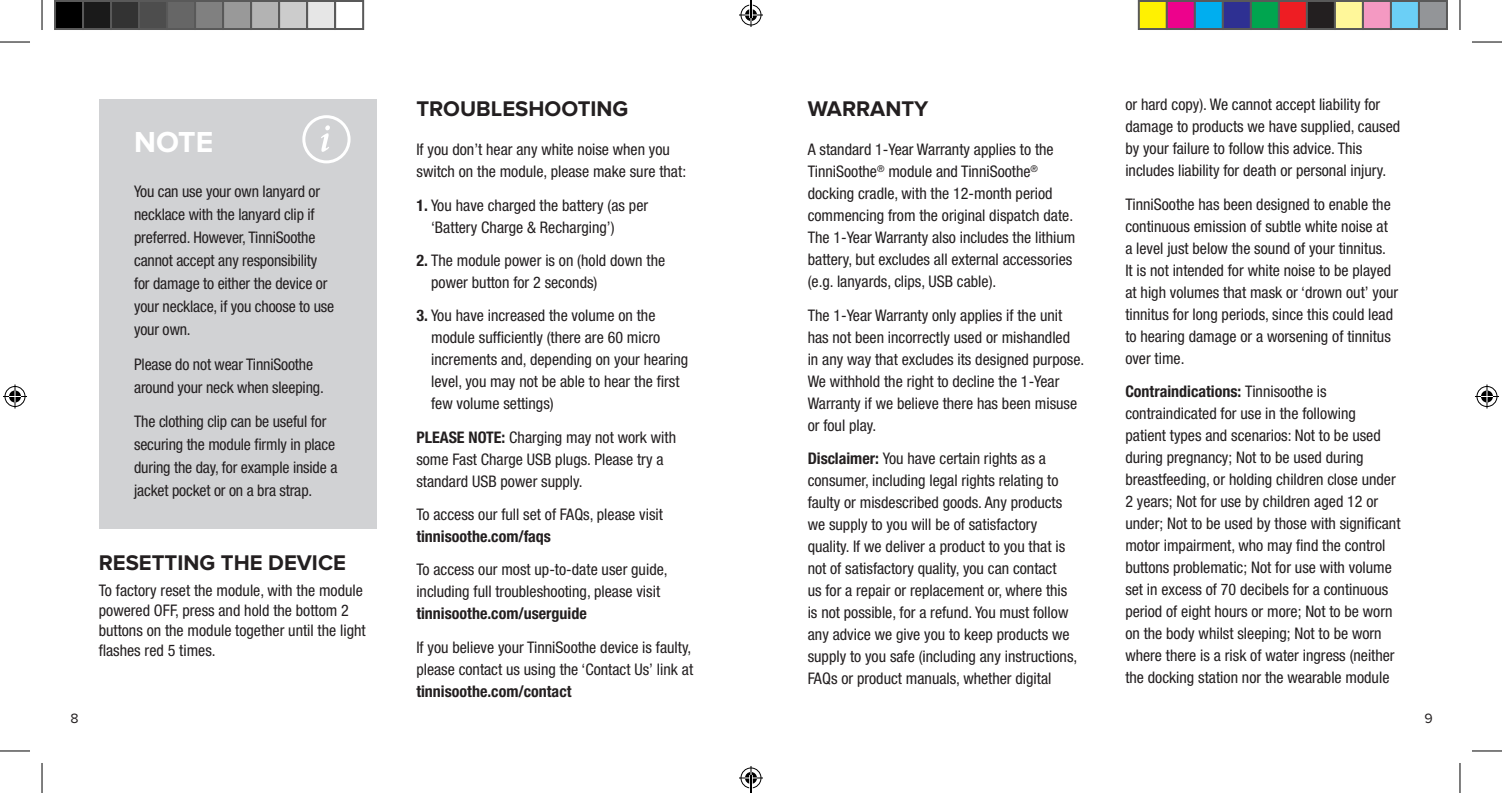
<style>
.page{position:relative;width:1502px;height:793px;background:#fff}
.page>*{position:absolute;margin:0;border:0;box-sizing:border-box;transform-origin:0 0}
.t1{font:700 30px "Proxima Nova";color:#fff}
.t2{font:700 22px "Proxima Nova";color:#231f20}
.t3{font:condensed 16px/22px "Helvetica Neue LT Std";color:#231f20}
.t4{font:700 condensed 16px "Helvetica Neue LT Std";color:#231f20}
.t5{font:14px "Proxima Nova";color:#231f20}
.s1{font-weight:700}
</style>
<div class="page">
<div style="left:99px;top:99px;width:277px;height:429px;background:#d1d2d4"></div>
<svg style="left:321px;top:125px;width:9px;height:27px"></svg>
<div style="left:302px;top:115px;width:48px;height:48px;border:3px solid #fff;border-radius:50%"></div>
<hr style="left:0;top:42px;width:30px;height:1px;background:#000">
<hr style="left:1471px;top:42px;width:30px;height:1px;background:#000">
<hr style="left:0;top:750px;width:30px;height:1px;background:#000">
<hr style="left:1471px;top:750px;width:30px;height:1px;background:#000">
<hr style="left:42px;top:0;width:1px;height:30px;background:#000">
<hr style="left:42px;top:763px;width:1px;height:30px;background:#000">
<hr style="left:1459px;top:0;width:1px;height:30px;background:#000">
<hr style="left:1459px;top:763px;width:1px;height:30px;background:#000">
<svg style="left:3px;top:384px;width:24px;height:24px"></svg>
<svg style="left:1475px;top:384px;width:23px;height:24px"></svg>
<div style="left:55px;top:1px;width:28px;height:28px;background:#000"></div>
<div style="left:54px;top:0;width:30px;height:30px;border:2px solid #595959"></div>
<div style="left:83px;top:1px;width:28px;height:28px;background:#1a1a1a"></div>
<div style="left:82px;top:0;width:30px;height:30px;border:2px solid #595959"></div>
<div style="left:111px;top:1px;width:28px;height:28px;background:#333"></div>
<div style="left:110px;top:0;width:30px;height:30px;border:2px solid #595959"></div>
<div style="left:139px;top:1px;width:28px;height:28px;background:#4d4d4d"></div>
<div style="left:138px;top:0;width:30px;height:30px;border:2px solid #595959"></div>
<div style="left:167px;top:1px;width:28px;height:28px;background:#666"></div>
<div style="left:166px;top:0;width:30px;height:30px;border:2px solid #595959"></div>
<div style="left:195px;top:1px;width:28px;height:28px;background:#808080"></div>
<div style="left:194px;top:0;width:30px;height:30px;border:2px solid #595959"></div>
<div style="left:223px;top:1px;width:28px;height:28px;background:#999"></div>
<div style="left:222px;top:0;width:30px;height:30px;border:2px solid #595959"></div>
<div style="left:251px;top:1px;width:28px;height:28px;background:#b3b3b3"></div>
<div style="left:250px;top:0;width:30px;height:30px;border:2px solid #595959"></div>
<div style="left:279px;top:1px;width:28px;height:28px;background:#ccc"></div>
<div style="left:278px;top:0;width:30px;height:30px;border:2px solid #595959"></div>
<div style="left:307px;top:1px;width:28px;height:28px;background:#e6e6e6"></div>
<div style="left:306px;top:0;width:30px;height:30px;border:2px solid #595959"></div>
<div style="left:334px;top:0;width:30px;height:30px;border:2px solid #595959"></div>
<div style="left:1138px;top:1px;width:28px;height:28px;background:#fff101"></div>
<div style="left:1137px;top:0;width:30px;height:30px;border:2px solid #595959"></div>
<div style="left:1166px;top:1px;width:28px;height:28px;background:#ed028c"></div>
<div style="left:1165px;top:0;width:30px;height:30px;border:2px solid #595959"></div>
<div style="left:1194px;top:1px;width:28px;height:28px;background:#00aeef"></div>
<div style="left:1193px;top:0;width:30px;height:30px;border:2px solid #595959"></div>
<div style="left:1222px;top:1px;width:28px;height:28px;background:#2e3092"></div>
<div style="left:1221px;top:0;width:30px;height:30px;border:2px solid #595959"></div>
<div style="left:1250px;top:1px;width:28px;height:28px;background:#00a54f"></div>
<div style="left:1249px;top:0;width:30px;height:30px;border:2px solid #595959"></div>
<div style="left:1278px;top:1px;width:28px;height:28px;background:#ee1d23"></div>
<div style="left:1277px;top:0;width:30px;height:30px;border:2px solid #595959"></div>
<div style="left:1306px;top:1px;width:28px;height:28px;background:#231f20"></div>
<div style="left:1305px;top:0;width:30px;height:30px;border:2px solid #595959"></div>
<div style="left:1334px;top:1px;width:28px;height:28px;background:#fff79a"></div>
<div style="left:1333px;top:0;width:30px;height:30px;border:2px solid #595959"></div>
<div style="left:1362px;top:1px;width:28px;height:28px;background:#f499c2"></div>
<div style="left:1361px;top:0;width:30px;height:30px;border:2px solid #595959"></div>
<div style="left:1390px;top:1px;width:28px;height:28px;background:#6bcff6"></div>
<div style="left:1389px;top:0;width:30px;height:30px;border:2px solid #595959"></div>
<div style="left:1418px;top:1px;width:28px;height:28px;background:#939598"></div>
<div style="left:1417px;top:0;width:30px;height:30px;border:2px solid #595959"></div>
<svg style="left:739px;top:0;width:24px;height:27px"></svg>
<svg style="left:739px;top:766px;width:24px;height:27px"></svg>
<h1 class="t1" style="left:134px;top:124px;width:81px">NOTE</h1>
<p class="t3" style="left:134px;top:180px;width:202px;line-height:23px">You can use your own lanyard or necklace with the lanyard clip if preferred. However, TinniSoothe cannot accept any responsibility for damage to either the device or your necklace, if you choose to use your own.</p>
<p class="t3" style="left:134px;top:352px;width:191px;line-height:23px">Please do not wear TinniSoothe around your neck when sleeping.</p>
<p class="t3" style="left:134px;top:410px;width:205px;line-height:23px">The clothing clip can be useful for securing the module firmly in place during the day, for example inside a jacket pocket or on a bra strap.</p>
<h2 class="t2" style="left:99px;top:550px;width:249px">RESETTING THE DEVICE</h2>
<p class="t3" style="left:99px;top:580px;width:268px;line-height:20px">To factory reset the module, with the module powered OFF, press and hold the bottom 2 buttons on the module together until the light flashes red 5 times.</p>
<h2 class="t2" style="left:416px;top:96px;width:213px">TROUBLESHOOTING</h2>
<p class="t3" style="left:416px;top:138px;width:271px">If you don’t hear any white noise when you switch on the module, please make sure that:</p>
<p class="t3" style="left:431px;top:194px;width:218px;text-indent:-15px"><span class="s1">1.</span> You have charged the battery (as per ‘Battery Charge &amp; Recharging’)</p>
<p class="t3" style="left:431px;top:249px;width:235px;text-indent:-15px"><span class="s1">2.</span> The module power is on (hold down the power button for 2 seconds)</p>
<p class="t3" style="left:431px;top:304px;width:259px;text-indent:-15px"><span class="s1">3.</span> You have increased the volume on the module sufficiently (there are 60 micro increments and, depending on your hearing level, you may not be able to hear the first few volume settings)</p>
<p class="t3" style="left:416px;top:426px;width:261px"><span class="s1">PLEASE NOTE:</span> Charging may not work with some Fast Charge USB plugs. Please try a standard USB power supply.</p>
<p class="t3" style="left:416px;top:503px;width:248px">To access our full set of FAQs, please visit</p>
<p class="t4" style="left:416px;top:527px;width:136px">tinnisoothe.com/faqs</p>
<p class="t3" style="left:416px;top:558px;width:253px">To access our most up-to-date user guide, including full troubleshooting, please visit</p>
<p class="t4" style="left:416px;top:604px;width:172px">tinnisoothe.com/userguide</p>
<p class="t3" style="left:416px;top:636px;width:278px">If you believe your TinniSoothe device is faulty, please contact us using the ‘Contact Us’ link at</p>
<p class="t4" style="left:416px;top:681px;width:157px">tinnisoothe.com/contact</p>
<h2 class="t2" style="left:807px;top:96px;width:122px">WARRANTY</h2>
<p class="t3" style="left:807px;top:138px;width:269px">A standard 1-Year Warranty applies to the TinniSoothe<sup>®</sup> module and TinniSoothe<sup>® </sup>docking cradle, with the 12-month period commencing from the original dispatch date.<br>The 1-Year Warranty also includes the lithium battery, but excludes all external accessories (e.g. lanyards, clips, USB cable).</p>
<p class="t3" style="left:807px;top:304px;width:278px">The 1-Year Warranty only applies if the unit has not been incorrectly used or mishandled in any way that excludes its designed purpose.<br>We withhold the right to decline the 1-Year Warranty if we believe there has been misuse or foul play.</p>
<p class="t3" style="left:807px;top:447px;width:271px"><span class="s1">Disclaimer:</span> You have certain rights as a consumer, including legal rights relating to faulty or misdescribed goods. Any products we supply to you will be of satisfactory quality. If we deliver a product to you that is not of satisfactory quality, you can contact<br>us for a repair or replacement or, where this is not possible, for a refund. You must follow any advice we give you to keep products we supply to you safe (including any instructions, FAQs or product manuals, whether digital</p>
<p class="t3" style="left:1125px;top:93px;width:276px">or hard copy). We cannot accept liability for damage to products we have supplied, caused by your failure to follow this advice. This includes liability for death or personal injury.</p>
<p class="t3" style="left:1125px;top:193px;width:274px">TinniSoothe has been designed to enable the continuous emission of subtle white noise at a level just below the sound of your tinnitus.<br>It is not intended for white noise to be played at high volumes that mask or ‘drown out’ your tinnitus for long periods, since this could lead to hearing damage or a worsening of tinnitus over time.</p>
<p class="t3" style="left:1125px;top:380px;width:277px"><span class="s1">Contraindications:</span> Tinnisoothe is contraindicated for use in the following patient types and scenarios: Not to be used during pregnancy; Not to be used during breastfeeding, or holding children close under 2 years; Not for use by children aged 12 or under; Not to be used by those with significant motor impairment, who may find the control buttons problematic; Not for use with volume set in excess of 70 decibels for a continuous period of eight hours or more; Not to be worn on the body whilst sleeping; Not to be worn where there is a risk of water ingress (neither the docking station nor the wearable module</p>
<p class="t5" style="left:70px;top:710px;width:10px">8</p>
<p class="t5" style="left:1424px;top:710px;width:10px">9</p>
</div>
